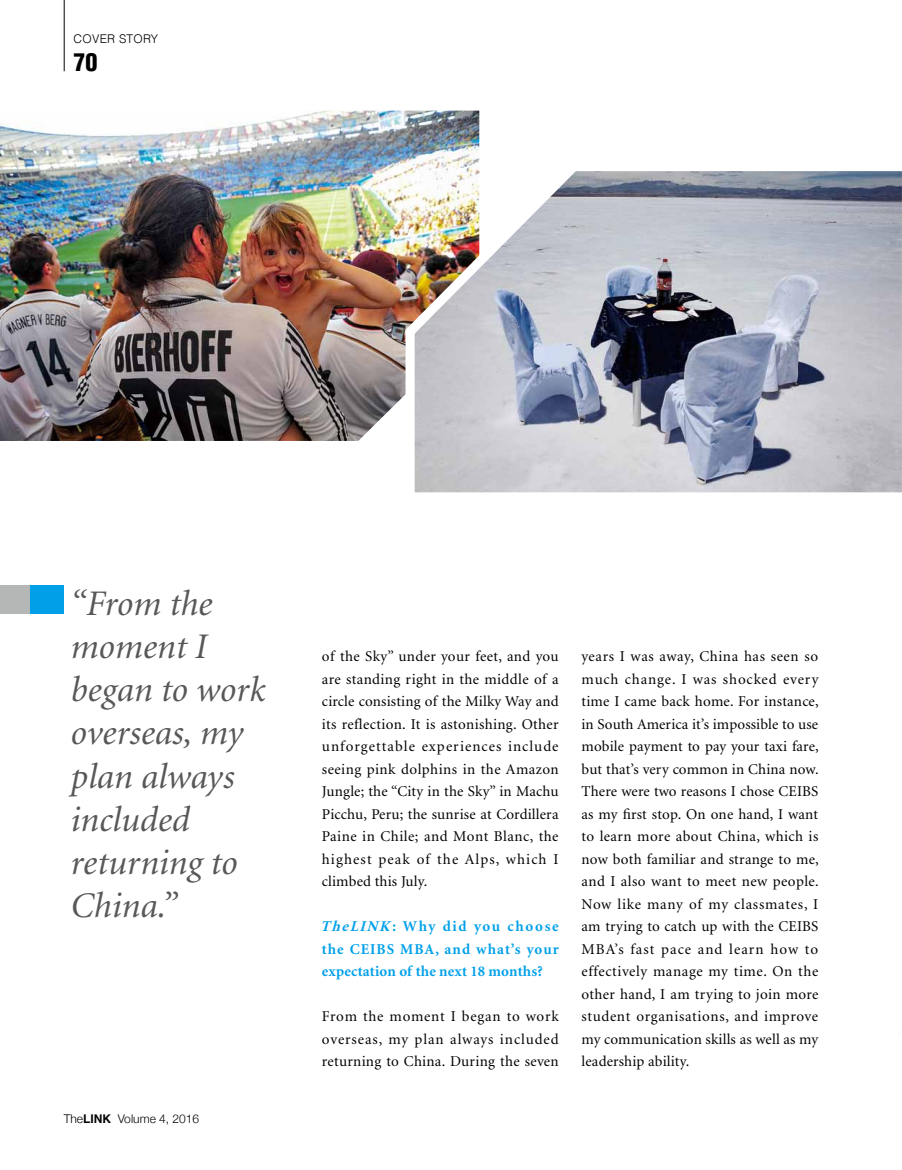
<style>
.page{position:relative;width:902px;height:1170px;background:#fff}
.page>*{position:absolute;margin:0;border:0;box-sizing:border-box;transform-origin:0 0}
.t1{font:italic 36px/43.2px "Minion";color:#595757}
.t2{font:900 condensed 24px "Helvetica";color:#000}
.t3{font:15px/22.5px "Minion";letter-spacing:.015em;color:#000;text-align:justify}
.t4{font:700 15px/22.5px "Minion";letter-spacing:.015em;color:#00a0e9;text-align:justify}
.t5{font:300 12px "Helvetica Neue";color:#000}
.t6{font:300 12px "Helvetica";letter-spacing:.02em;color:#000}
.s1{font-family:"Helvetica";font-weight:700}
.s2{font-style:italic}
</style>
<div class="page">
<img style="left:0;top:111px;width:479px;height:330px">
<img style="left:397px;top:157px;width:504px;height:336px">
<div style="left:30px;top:585px;width:34px;height:28px;background:#00a0e9"></div>
<div style="left:0;top:585px;width:30px;height:28px;background:#b5b6b6"></div>
<hr style="left:64px;top:0;width:1px;height:71px;background:#000">
<p class="t6" style="left:74px;top:29px;width:86px">COVER STORY</p>
<h2 class="t2" style="left:74px;top:47px;width:25px">70</h2>
<h1 class="t1" style="left:69px;top:583px;width:196px">“From the moment I began to work overseas, my plan always included returning to<br>China.”</h1>
<p class="t5" style="left:64px;top:1109px;width:137px">the<span class="s1">LINK</span> Volume 4, 2016</p>
<p class="t3" style="left:322px;top:645px;width:238px">of the Sky” under your feet, and you are standing right in the middle of a circle consisting of the Milky Way and its reflection. It is astonishing. Other unforgettable experiences include seeing pink dolphins in the Amazon Jungle; the “City in the Sky” in Machu Picchu, Peru; the sunrise at Cordillera Paine in Chile; and Mont Blanc, the highest peak of the Alps, which I climbed this July.</p>
<p class="t4" style="left:320px;top:915px;width:240px"><span class="s2">TheLINK</span>: Why did you choose the CEIBS MBA, and what’s your expectation of the next 18 months?</p>
<p class="t3" style="left:322px;top:1005px;width:238px">From the moment I began to work overseas, my plan always included returning to China. During the seven</p>
<p class="t3" style="left:581px;top:645px;width:239px">years I was away, China has seen so much change. I was shocked every time I came back home. For instance, in South America it’s impossible to use mobile payment to pay your taxi fare, but that’s very common in China now.<br>There were two reasons I chose CEIBS as my first stop. On one hand, I want to learn more about China, which is now both familiar and strange to me, and I also want to meet new people.<br>Now like many of my classmates, I am trying to catch up with the CEIBS MBA’s fast pace and learn how to effectively manage my time. On the other hand, I am trying to join more student organisations, and improve my communication skills as well as my leadership ability.</p>
</div>
